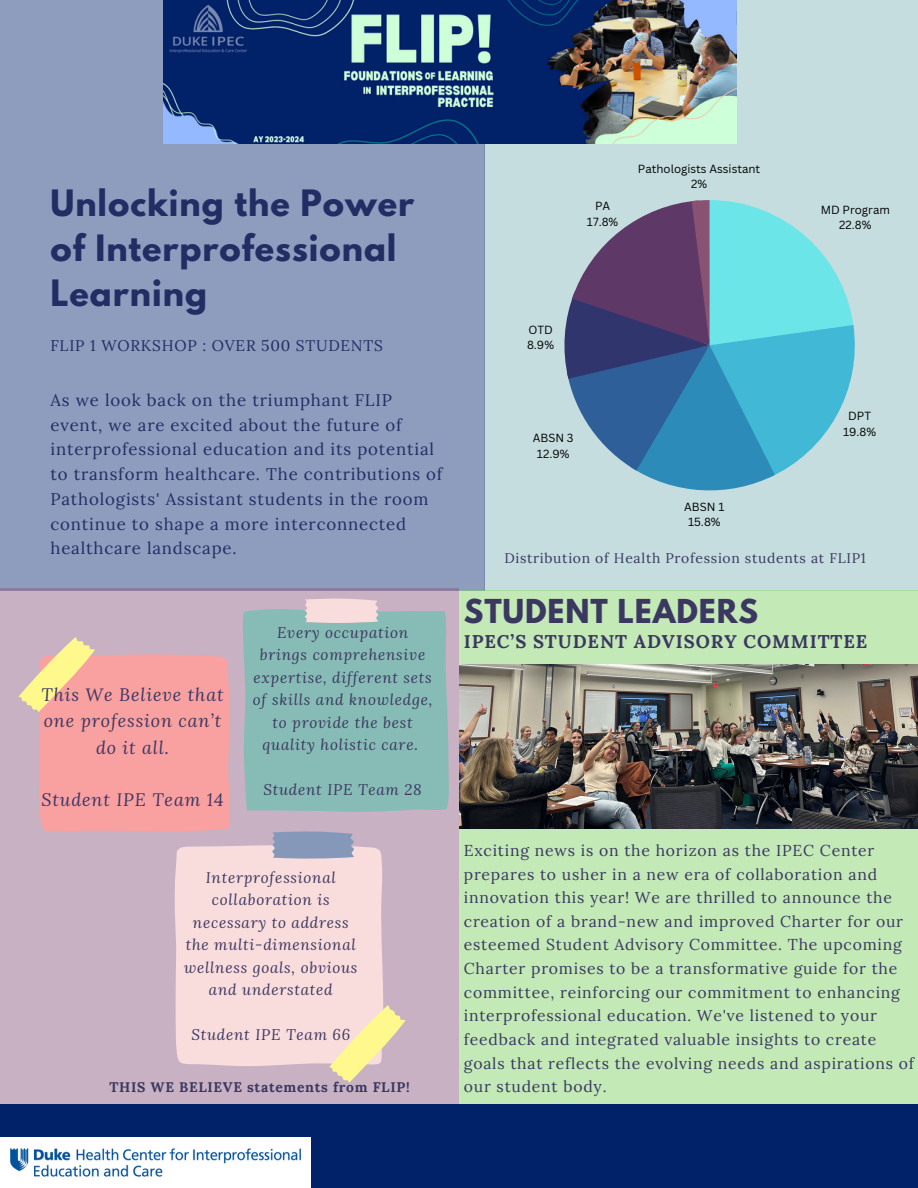
<style>
.page{position:relative;width:918px;height:1188px;background:#012169}
.page>*{position:absolute;margin:0;border:0;box-sizing:border-box;transform-origin:0 0}
.t1{font:700 32.25px/45px "League Spartan";letter-spacing:.03em;color:#3b3760}
.t2{font:700 29.25px "League Spartan";letter-spacing:.03em;color:#3b3760}
.t3{font:700 18.45px "Lora";letter-spacing:.05em;color:#3b3760}
.t4{font:italic 17.85px/26.4px "Lora";letter-spacing:.05em;color:#3b3760;text-align:center}
.t5{font:16.8px/24.8px "Lora";letter-spacing:.05em;color:#3b3760}
.t6{font:15.75px/23.7px "Lora";letter-spacing:.05em;color:#3b3760}
.t7{font:15.45px "Lora";letter-spacing:.05em;color:#3b3760}
.t8{font:italic 15.3px/22.5px "Lora";letter-spacing:.05em;color:#3b3760;text-align:center}
.t9{font:13.95px "Lora";letter-spacing:.05em;color:#3b3760}
.t10{font:700 13.95px "Lora";letter-spacing:.05em;color:#3b3760}
.t11{font:11.55px "Canva Sans";color:#000}
</style>
<div class="page">
<div style="left:485px;top:0;width:433px;height:590px;background:#c5ddde"></div>
<svg style="left:564px;top:200px;width:291px;height:290px"></svg>
<img style="left:0;top:1138px;width:310px;height:50px">
<div style="left:0;top:0;width:485px;height:590px;background:#8e9cbe"></div>
<img style="left:163px;top:0;width:574px;height:144px">
<div style="left:459px;top:590px;width:459px;height:514px;background:#c2e9b6"></div>
<img style="left:459px;top:664px;width:459px;height:165px">
<div style="left:0;top:589px;width:459px;height:515px;background:#c7b1c2"></div>
<svg style="left:242px;top:598px;width:136px;height:28px"></svg>
<svg style="left:243px;top:608px;width:206px;height:202px;background:#92bdb8"></svg>
<svg style="left:18px;top:637px;width:388px;height:446px"></svg>
<p class="t1" style="left:50px;top:184px;width:365px">Unlocking the Power of Interprofessional<br>Learning</p>
<p class="t7" style="left:50px;top:336px;width:334px">FLIP 1 WORKSHOP : OVER 500 STUDENTS</p>
<p class="t5" style="left:50px;top:387px;width:394px">As we look back on the triumphant FLIP event, we are excited about the future of interprofessional education and its potential to transform healthcare. The contributions of Pathologists' Assistant students in the room continue to shape a more interconnected healthcare landscape.</p>
<p class="t4" style="left:41px;top:681px;width:184px">This We Believe that one profession can’t do it all.</p>
<p class="t4" style="left:42px;top:786px;width:183px">Student IPE Team 14</p>
<p class="t8" style="left:253px;top:621px;width:181px">Every occupation brings comprehensive expertise, different sets of skills and knowledge, to provide the best quality holistic care.</p>
<p class="t8" style="left:263px;top:778px;width:160px">Student IPE Team 28</p>
<p class="t8" style="left:184px;top:866px;width:175px">Interprofessional collaboration is necessary to address the multi-dimensional wellness goals, obvious and understated</p>
<p class="t8" style="left:191px;top:1023px;width:160px">Student IPE Team 66</p>
<p class="t10" style="left:109px;top:1078px;width:302px">THIS WE BELIEVE statements from FLIP!</p>
<p class="t11" style="left:595px;top:198px;width:17px">PA</p>
<p class="t11" style="left:587px;top:214px;width:33px">17.8%</p>
<p class="t11" style="left:638px;top:160px;width:124px">Pathologists Assistant</p>
<p class="t11" style="left:691px;top:176px;width:17px">2%</p>
<p class="t11" style="left:528px;top:321px;width:26px">OTD</p>
<p class="t11" style="left:527px;top:337px;width:29px">8.9%</p>
<p class="t11" style="left:533px;top:430px;width:42px">ABSN 3</p>
<p class="t11" style="left:537px;top:446px;width:34px">12.9%</p>
<p class="t11" style="left:684px;top:498px;width:42px">ABSN 1</p>
<p class="t11" style="left:688px;top:514px;width:34px">15.8%</p>
<p class="t11" style="left:821px;top:201px;width:71px">MD Program</p>
<p class="t11" style="left:839px;top:217px;width:34px">22.8%</p>
<p class="t11" style="left:848px;top:408px;width:24px">DPT</p>
<p class="t11" style="left:843px;top:423px;width:35px">19.8%</p>
<p class="t9" style="left:504px;top:549px;width:363px">Distribution of Health Profession students at FLIP1</p>
<p class="t2" style="left:464px;top:596px;width:296px">STUDENT LEADERS</p>
<p class="t3" style="left:464px;top:630px;width:405px">IPEC’S STUDENT ADVISORY COMMITTEE</p>
<p class="t6" style="left:464px;top:838px;width:452px">Exciting news is on the horizon as the IPEC Center prepares to usher in a new era of collaboration and innovation this year! We are thrilled to announce the creation of a brand-new and improved Charter for our esteemed Student Advisory Committee. The upcoming Charter promises to be a transformative guide for the committee, reinforcing our commitment to enhancing interprofessional education. We've listened to your feedback and integrated valuable insights to create goals that reflects the evolving needs and aspirations of our student body.</p>
</div>
